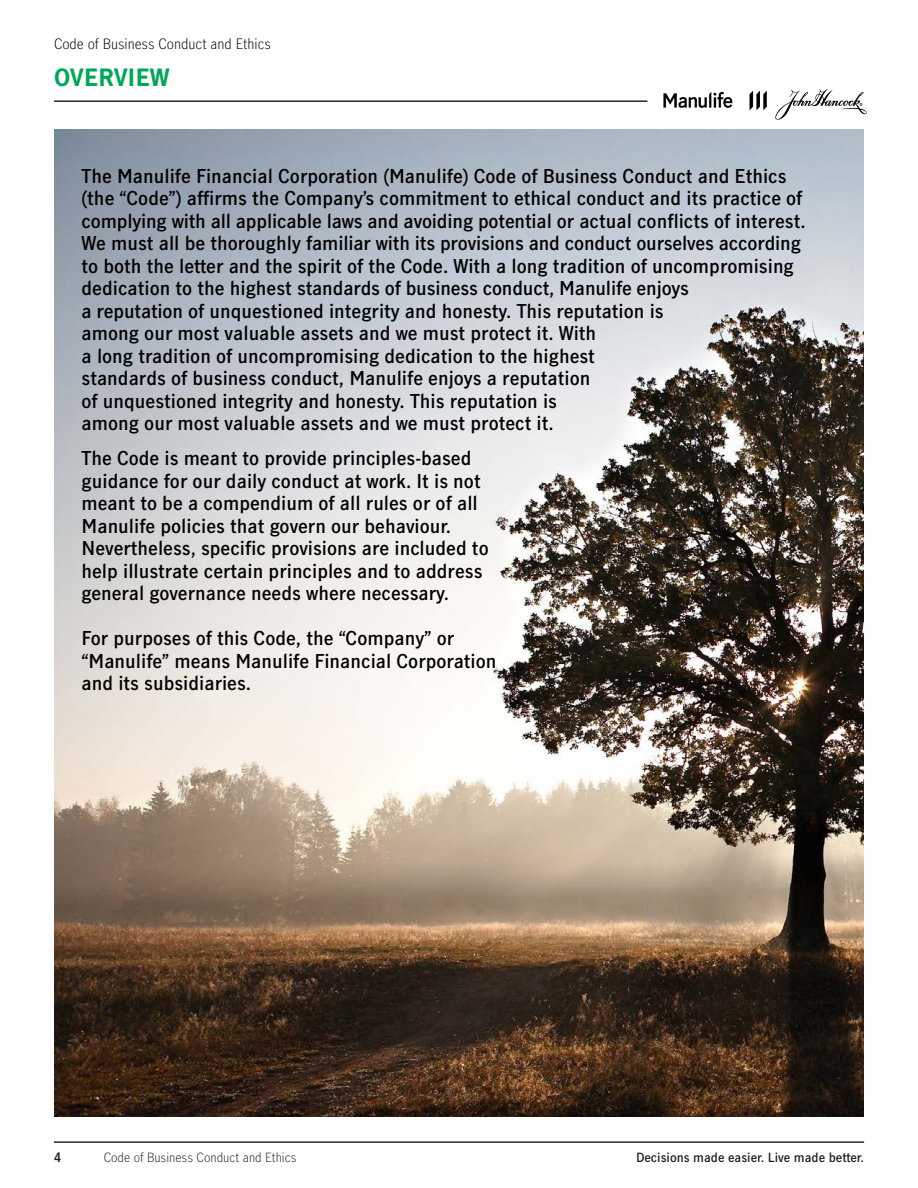
<style>
.page{position:relative;width:918px;height:1188px;background:#fff}
.page>*{position:absolute;margin:0;border:0;box-sizing:border-box;transform-origin:0 0}
.Title_Subheading{font:700 22.5px "Manulife JH Sans";color:#00a758}
.Body_of_text{font:600 18px/22.5px "Manulife JH Sans";color:#000}
.t1{font:300 13.5px "Manulife JH Sans";color:#000}
.t2{font:700 condensed 13.5px "Frutiger LT";color:#231f20}
.t3{font:600 12px "Manulife JH Sans";color:#231f20}
.t4{font:300 12px "Manulife JH Sans";color:#231f20}
</style>
<div class="page">
<hr style="left:54px;top:100px;width:593px;height:2px;background:#242b3e">
<hr style="left:54px;top:1141px;width:810px;height:2px;background:#242b3e">
<img style="left:663px;top:89px;width:204px;height:31px">
<img style="left:54px;top:130px;width:810px;height:987px">
<p class="t1" style="left:54px;top:34px;width:218px">Code of Business Conduct and Ethics</p>
<p class="Title_Subheading" style="left:54px;top:61px;width:117px">OVERVIEW</p>
<p class="Body_of_text" style="left:82px;top:164px;width:726px">The Manulife Financial Corporation (Manulife) Code of Business Conduct and Ethics (the “Code”) affirms the Company’s commitment to ethical conduct and its practice of complying with all applicable laws and avoiding potential or actual conflicts of interest.<br>We must all be thoroughly familiar with its provisions and conduct ourselves according to both the letter and the spirit of the Code. With a long tradition of uncompromising dedication to the highest standards of business conduct, Manulife enjoys<br>a reputation of unquestioned integrity and honesty. This reputation is<br>among our most valuable assets and we must protect it. With<br>a long tradition of uncompromising dedication to the highest<br>standards of business conduct, Manulife enjoys a reputation<br>of unquestioned integrity and honesty. This reputation is<br>among our most valuable assets and we must protect it.</p>
<p class="Body_of_text" style="left:82px;top:446px;width:409px">The Code is meant to provide principles-based guidance for our daily conduct at work. It is not meant to be a compendium of all rules or of all Manulife policies that govern our behaviour.<br>Nevertheless, specific provisions are included to help illustrate certain principles and to address general governance needs where necessary.</p>
<p class="Body_of_text" style="left:82px;top:626px;width:417px">For purposes of this Code, the “Company” or “Manulife” means Manulife Financial Corporation and its subsidiaries.</p>
<p class="t2" style="left:54px;top:1149px;width:9px">4</p>
<p class="t4" style="left:104px;top:1149px;width:194px">Code of Business Conduct and Ethics</p>
<p class="t3" style="left:636px;top:1149px;width:230px">Decisions made easier. Live made better.</p>
</div>
